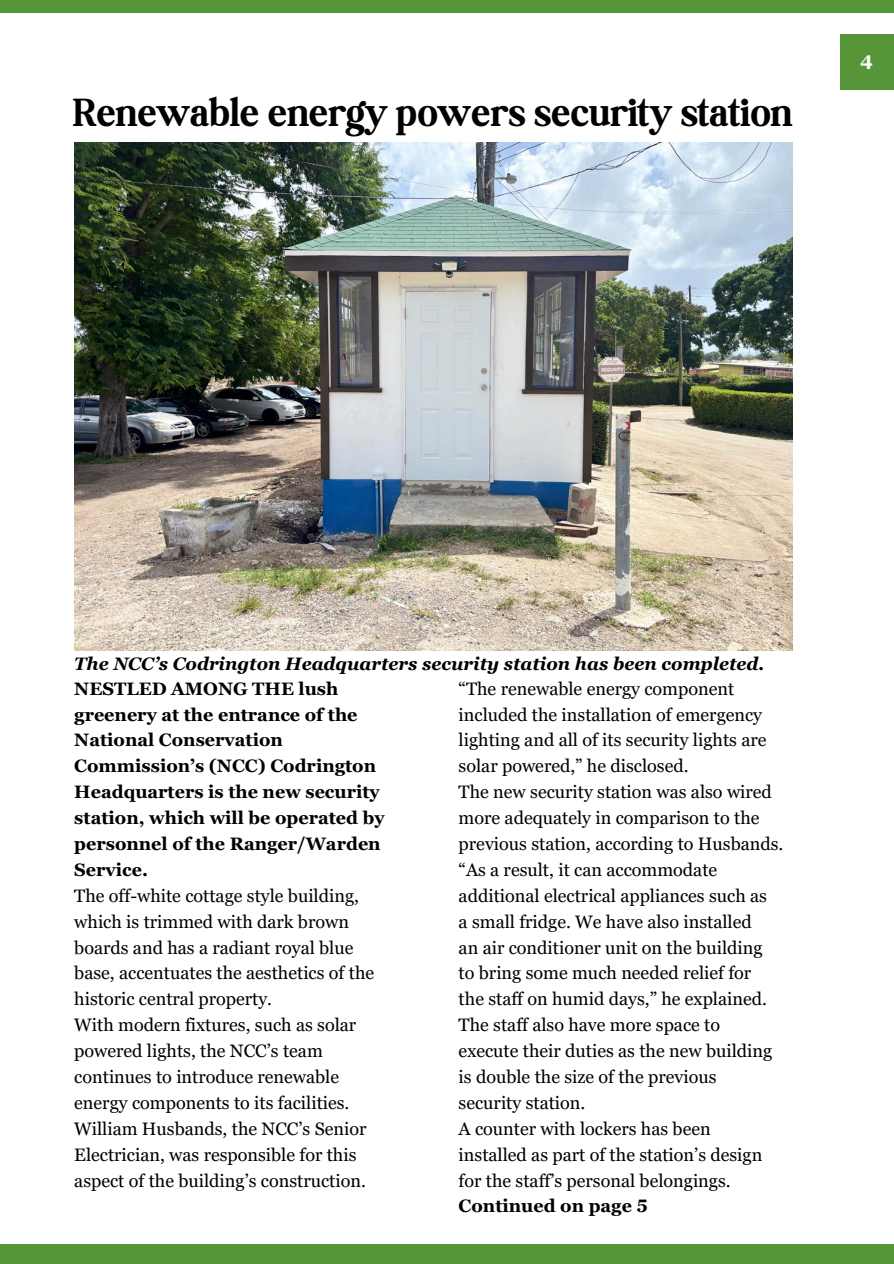
<style>
.page{position:relative;width:894px;height:1264px;background:#fff}
.page>*{position:absolute;margin:0;border:0;box-sizing:border-box;transform-origin:0 0}
.t1{font:700 42px "Boston Angel";color:#000}
.t2{font:700 19.5px "Georgia Pro";color:#fff}
.t3{font:18px/25.8px "Georgia Pro";color:#000}
.t4{font:700 18px/25.8px "Georgia Pro";color:#000}
.t5{font:italic 700 18px "Georgia Pro";color:#000}
</style>
<div class="page">
<div style="left:0;top:0;width:893px;height:12px;background:#569639"></div>
<div style="left:0;top:1243px;width:893px;height:20px;background:#569639"></div>
<div style="left:839px;top:34px;width:54px;height:55px;background:#569639"></div>
<img style="left:74px;top:142px;width:718px;height:508px">
<p class="t1" style="left:73px;top:88px;width:720px">Renewable energy powers security station</p>
<p class="t2" style="left:860px;top:51px;width:14px">4</p>
<p class="t5" style="left:74px;top:653px;width:691px">The NCC’s Codrington Headquarters security station has been completed.</p>
<p class="t3" style="left:458px;top:675px;width:309px">“The renewable energy component included the installation of emergency lighting and all of its security lights are solar powered,” he disclosed.</p>
<p class="t3" style="left:458px;top:779px;width:326px">The new security station was also wired more adequately in comparison to the previous station, according to Husbands.</p>
<p class="t3" style="left:458px;top:856px;width:260px">“As a result, it can accommodate</p>
<p class="t3" style="left:458px;top:882px;width:310px">additional electrical appliances such as</p>
<p class="t3" style="left:458px;top:908px;width:294px">a small fridge. We have also installed</p>
<p class="t3" style="left:458px;top:934px;width:305px">an air conditioner unit on the building</p>
<p class="t3" style="left:458px;top:960px;width:294px">to bring some much needed relief for</p>
<p class="t3" style="left:458px;top:986px;width:310px">the staff on humid days,” he explained.</p>
<p class="t3" style="left:458px;top:1012px;width:263px">The staff also have more space to</p>
<p class="t3" style="left:458px;top:1037px;width:315px">execute their duties as the new building is double the size of the previous</p>
<p class="t3" style="left:458px;top:1089px;width:128px">security station.</p>
<p class="t3" style="left:458px;top:1115px;width:253px">A counter with lockers has been</p>
<p class="t3" style="left:458px;top:1141px;width:305px">installed as part of the station’s design for the staff’s personal belongings.</p>
<p class="t4" style="left:458px;top:1193px;width:191px">Continued on page 5</p>
<h1 class="t4" style="left:74px;top:675px;width:311px">NESTLED AMONG THE lush greenery at the entrance of the<br>National Conservation<br>Commission’s (NCC) Codrington<br>Headquarters is the new security station, which will be operated by personnel of the Ranger/Warden<br>Service.</h1>
<p class="t3" style="left:74px;top:882px;width:301px">The off-white cottage style building, which is trimmed with dark brown boards and has a radiant royal blue base, accentuates the aesthetics of the historic central property.</p>
<h2 class="t3" style="left:74px;top:1012px;width:283px">With modern fixtures, such as solar powered lights, the NCC’s team continues to introduce renewable energy components to its facilities.</h2>
<p class="t3" style="left:74px;top:1115px;width:293px">William Husbands, the NCC’s Senior<br>Electrician, was responsible for this aspect of the building’s construction.</p>
</div>
